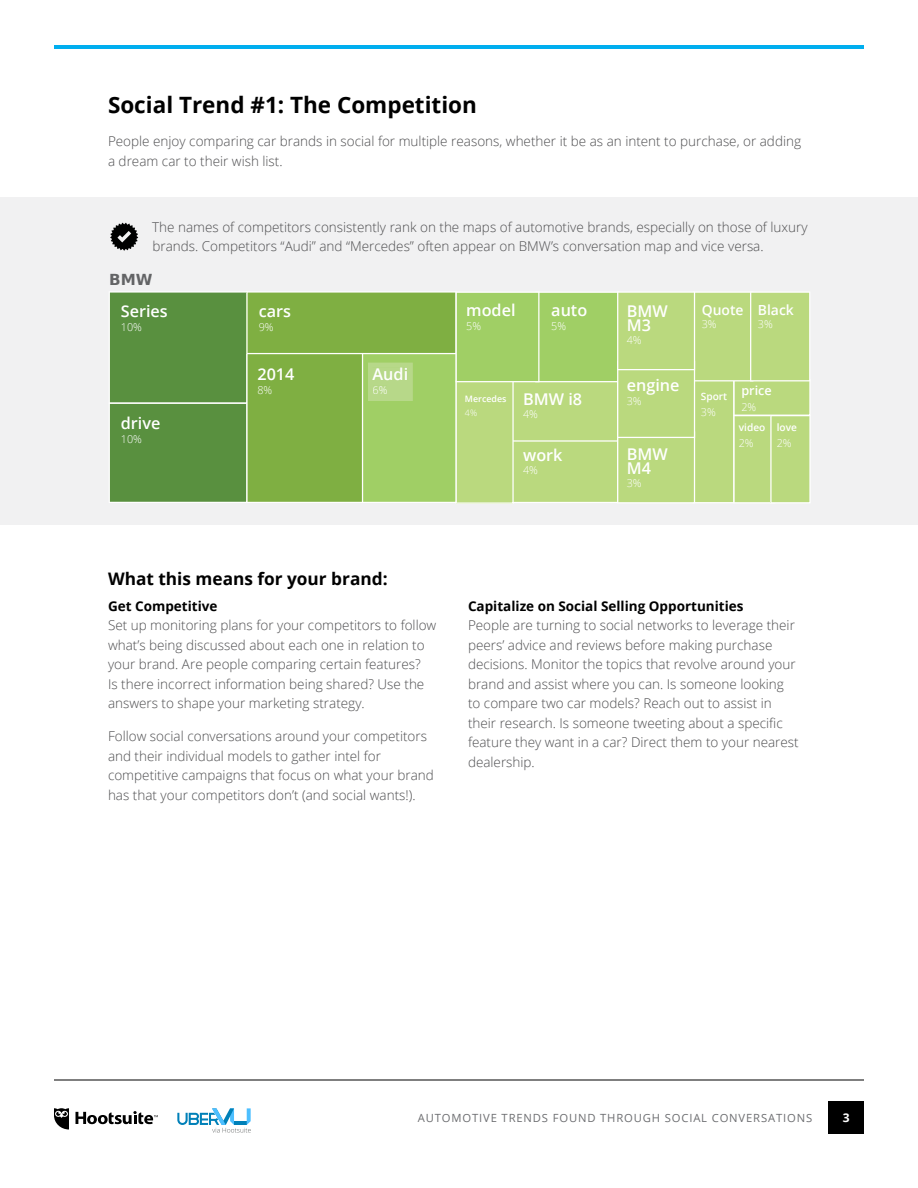
<style>
.page{position:relative;width:918px;height:1188px;background:#fff}
.page>*{position:absolute;margin:0;border:0;box-sizing:border-box;transform-origin:0 0}
.t1{font:700 22.5px "Open Sans";color:#000}
.t2{font:700 17.25px "Open Sans";color:#000}
.t3{font:600 16.2px/13.5px "Open Sans";color:#fff}
.t4{font:700 15.15px "DejaVu Sans";color:#636466}
.t5{font:600 13.95px "Open Sans";color:#fff}
.t6{font:300 13.5px/19.5px "Open Sans";color:#4d4d4f}
.t7{font:700 13.5px "Open Sans";color:#000}
.t8{font:600 12.6px "Open Sans";color:#fff}
.t9{font:700 12px "Open Sans";color:#fff}
.t10{font:11.25px "Open Sans";letter-spacing:.075em;color:#6d6e71}
.t11{font:300 10.8px "Open Sans";color:#fff}
.t12{font:600 10.05px "Open Sans";color:#fff}
.t13{font:600 8.85px "Open Sans";color:#fff}
.t14{font:300 8.85px "Open Sans";color:#fff}
</style>
<div class="page">
<div style="left:828px;top:1101px;width:36px;height:33px;background:#000"></div>
<hr style="left:54px;top:1080px;width:810px;height:1px;background:#000">
<hr style="left:54px;top:45px;width:810px;height:4px;background:#00aeef">
<svg style="left:76px;top:1111px;width:82px;height:13px"></svg>
<svg style="left:54px;top:1108px;width:15px;height:22px"></svg>
<svg style="left:177px;top:1108px;width:74px;height:25px"></svg>
<div style="left:0;top:197px;width:918px;height:328px;background:#f1f1f2"></div>
<svg style="left:110px;top:223px;width:28px;height:28px"></svg>
<svg style="left:109px;top:291px;width:702px;height:213px;background:#9ac267"></svg>
<h1 class="t1" style="left:108px;top:89px;width:370px">Social Trend #1: The Competition</h1>
<p class="t6" style="left:108px;top:131px;width:695px">People enjoy comparing car brands in social for multiple reasons, whether it be as an intent to purchase, or adding a dream car to their wish list.</p>
<p class="t6" style="left:152px;top:217px;width:657px">The names of competitors consistently rank on the maps of automotive brands, especially on those of luxury brands. Competitors “Audi” and “Mercedes” often appear on BMW’s conversation map and vice versa.</p>
<p class="t4" style="left:109px;top:268px;width:45px">BMW</p>
<p class="t3" style="left:121px;top:304px;width:48px">Series</p>
<p class="t11" style="left:121px;top:319px;width:23px">10%</p>
<p class="t3" style="left:121px;top:416px;width:41px">drive</p>
<p class="t11" style="left:121px;top:431px;width:23px">10%</p>
<p class="t3" style="left:259px;top:304px;width:34px">cars</p>
<p class="t11" style="left:259px;top:319px;width:16px">9%</p>
<p class="t3" style="left:257px;top:367px;width:39px">2014</p>
<p class="t11" style="left:257px;top:382px;width:16px">8%</p>
<p class="t3" style="left:373px;top:367px;width:37px">Audi</p>
<p class="t11" style="left:373px;top:382px;width:16px">6%</p>
<p class="t3" style="left:466px;top:303px;width:51px">model</p>
<p class="t11" style="left:466px;top:318px;width:16px">5%</p>
<p class="t3" style="left:551px;top:303px;width:37px">auto</p>
<p class="t11" style="left:551px;top:318px;width:16px">5%</p>
<p class="t13" style="left:465px;top:393px;width:43px">Mercedes</p>
<p class="t14" style="left:465px;top:406px;width:14px">4%</p>
<p class="t3" style="left:523px;top:392px;width:60px">BMW i8</p>
<p class="t11" style="left:523px;top:407px;width:16px">4%</p>
<p class="t3" style="left:523px;top:448px;width:41px">work</p>
<p class="t11" style="left:523px;top:463px;width:16px">4%</p>
<p class="t3" style="left:627px;top:304px;width:43px">BMW<br>M3</p>
<p class="t11" style="left:627px;top:333px;width:16px">4%</p>
<p class="t3" style="left:627px;top:378px;width:54px">engine</p>
<p class="t11" style="left:627px;top:393px;width:16px">3%</p>
<p class="t3" style="left:627px;top:447px;width:43px">BMW<br>M4</p>
<p class="t11" style="left:627px;top:476px;width:16px">3%</p>
<p class="t5" style="left:702px;top:300px;width:43px">Quote</p>
<p class="t11" style="left:702px;top:317px;width:16px">3%</p>
<p class="t5" style="left:758px;top:300px;width:37px">Black</p>
<p class="t11" style="left:758px;top:317px;width:16px">3%</p>
<p class="t12" style="left:701px;top:389px;width:28px">Sport</p>
<p class="t11" style="left:701px;top:404px;width:16px">3%</p>
<p class="t8" style="left:741px;top:382px;width:32px">price</p>
<p class="t11" style="left:741px;top:400px;width:16px">2%</p>
<p class="t12" style="left:739px;top:420px;width:28px">video</p>
<p class="t11" style="left:739px;top:436px;width:16px">2%</p>
<p class="t12" style="left:777px;top:420px;width:22px">love</p>
<p class="t11" style="left:777px;top:436px;width:16px">2%</p>
<p class="t2" style="left:108px;top:566px;width:281px">What this means for your brand:</p>
<p class="t7" style="left:108px;top:596px;width:111px">Get Competitive</p>
<p class="t6" style="left:108px;top:615px;width:330px">Set up monitoring plans for your competitors to follow what’s being discussed about each one in relation to your brand. Are people comparing certain features?<br>Is there incorrect information being shared? Use the answers to shape your marketing strategy.</p>
<p class="t6" style="left:108px;top:726px;width:327px">Follow social conversations around your competitors and their individual models to gather intel for competitive campaigns that focus on what your brand has that your competitors don’t (and social wants!).</p>
<p class="t7" style="left:468px;top:596px;width:277px">Capitalize on Social Selling Opportunities</p>
<p class="t6" style="left:468px;top:615px;width:332px">People are turning to social networks to leverage their peers’ advice and reviews before making purchase decisions. Monitor the topics that revolve around your brand and assist where you can. Is someone looking to compare two car models? Reach out to assist in their research. Is someone tweeting about a specific feature they want in a car? Direct them to your nearest dealership.</p>
<p class="t10" style="left:418px;top:1110px;width:396px">AUTOMOTIVE TRENDS FOUND THROUGH SOCIAL CONVERSATIONS</p>
<p class="t9" style="left:843px;top:1109px;width:8px">3</p>
</div>
